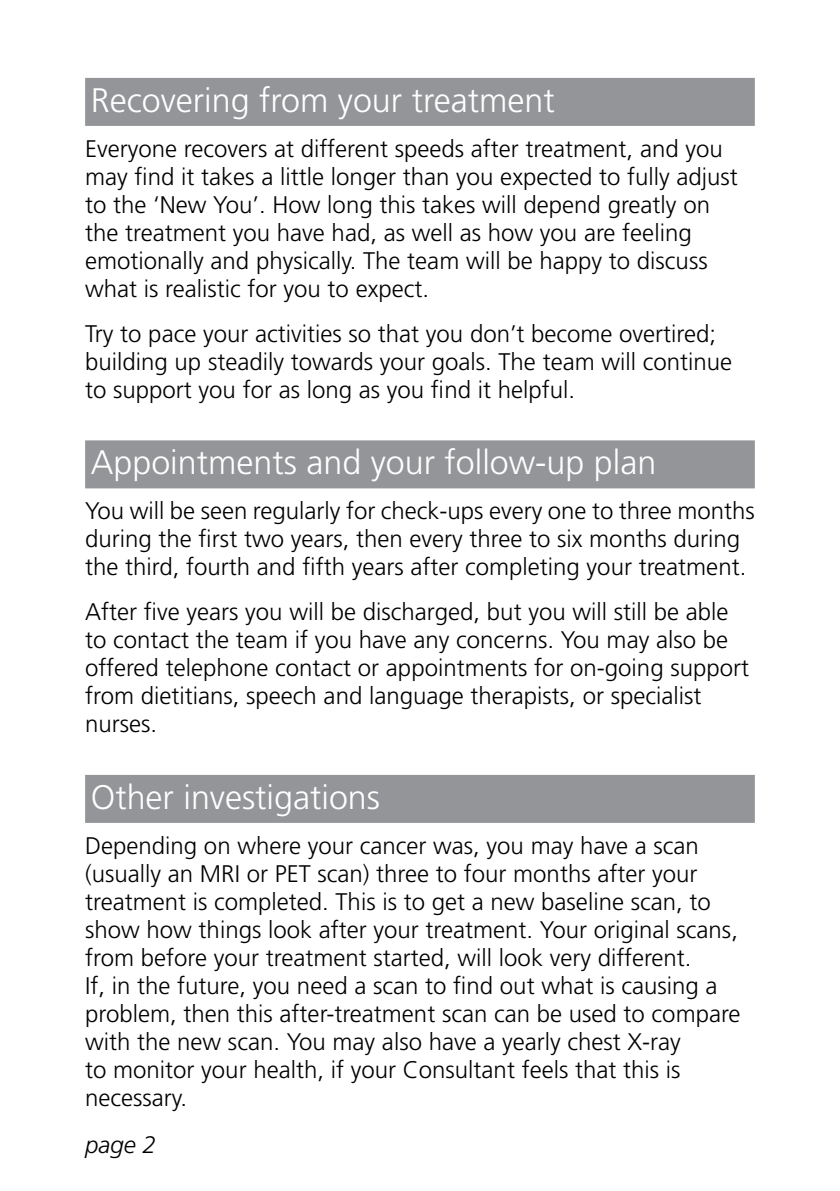
<style>
.page{position:relative;width:840px;height:1191px;background:#fff}
.page>*{position:absolute;margin:0;border:0;box-sizing:border-box;transform-origin:0 0}
.t1{font:300 34px "Frutiger";color:#fff}
.t2{font:300 24px/28px "Frutiger";color:#000}
.t3{font:italic 300 24px "Frutiger";color:#000}
</style>
<div class="page">
<div style="left:85px;top:78px;width:669px;height:48px;background:#939598"></div>
<div style="left:85px;top:440px;width:669px;height:48px;background:#939598"></div>
<div style="left:85px;top:775px;width:669px;height:48px;background:#939598"></div>
<h1 class="t1" style="left:91px;top:81px;width:465px">Recovering from your treatment</h1>
<p class="t2" style="left:85px;top:134px;width:654px">Everyone recovers at different speeds after treatment, and you may find it takes a little longer than you expected to fully adjust to the ‘New You’. How long this takes will depend greatly on the treatment you have had, as well as how you are feeling emotionally and physically. The team will be happy to discuss what is realistic for you to expect.</p>
<p class="t2" style="left:85px;top:319px;width:648px">Try to pace your activities so that you don’t become overtired; building up steadily towards your goals. The team will continue to support you for as long as you find it helpful.</p>
<h1 class="t1" style="left:91px;top:443px;width:566px">Appointments and your follow-up plan</h1>
<p class="t2" style="left:85px;top:497px;width:670px">You will be seen regularly for check-ups every one to three months during the first two years, then every three to six months during the third, fourth and fifth years after completing your treatment.</p>
<p class="t2" style="left:85px;top:598px;width:665px">After five years you will be discharged, but you will still be able to contact the team if you have any concerns. You may also be offered telephone contact or appointments for on-going support from dietitians, speech and language therapists, or specialist nurses.</p>
<h1 class="t1" style="left:91px;top:777px;width:291px">Other investigations</h1>
<p class="t2" style="left:85px;top:831px;width:656px">Depending on where your cancer was, you may have a scan (usually an MRI or PET scan) three to four months after your treatment is completed. This is to get a new baseline scan, to show how things look after your treatment. Your original scans, from before your treatment started, will look very different.<br>If, in the future, you need a scan to find out what is causing a problem, then this after-treatment scan can be used to compare with the new scan. You may also have a yearly chest X-ray<br>to monitor your health, if your Consultant feels that this is necessary.</p>
<p class="t3" style="left:85px;top:1131px;width:72px">page 2</p>
</div>
